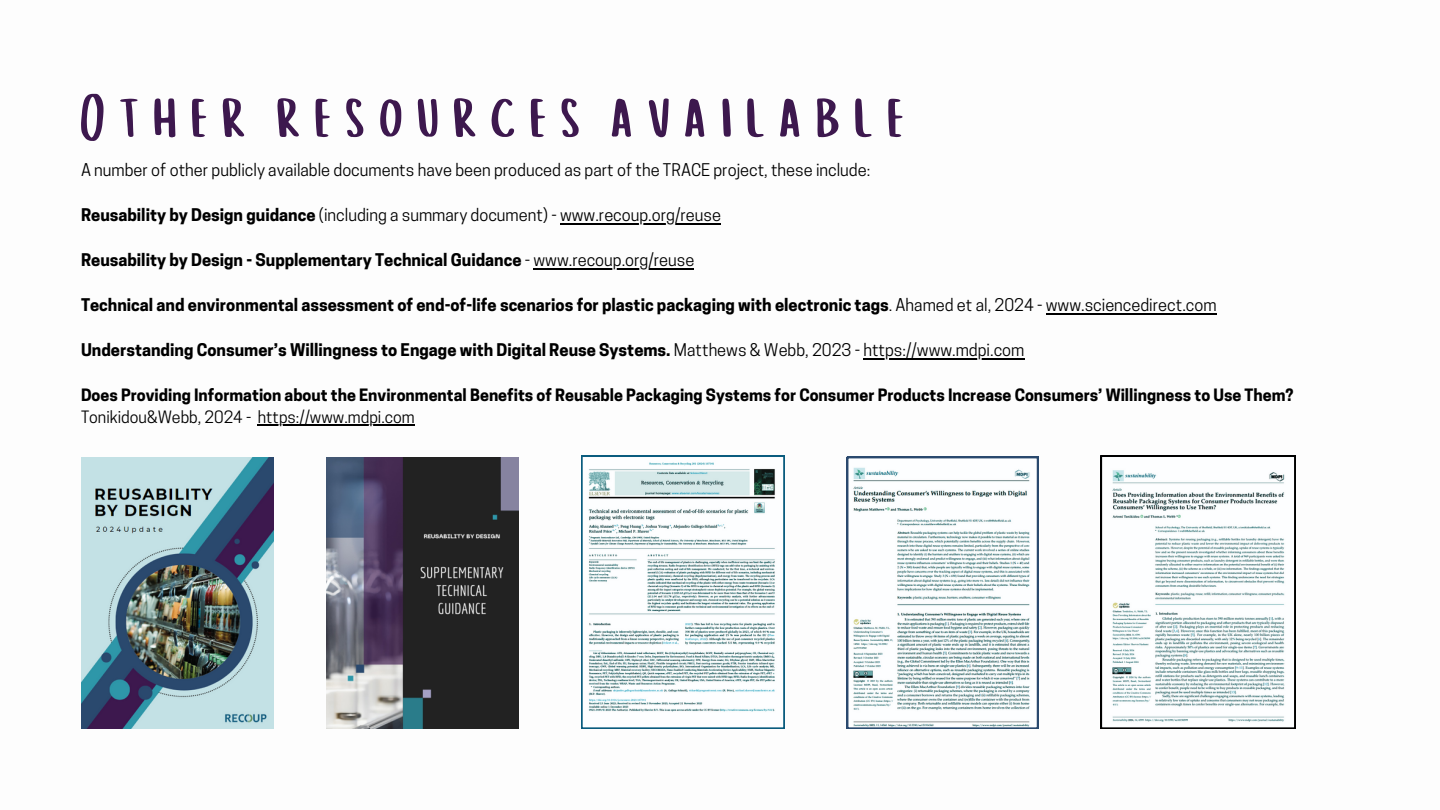
<style>
.page{position:relative;width:1440px;height:810px;background:#fff}
.page>*{position:absolute;margin:0;border:0;box-sizing:border-box;transform-origin:0 0}
.t1{font:67px "Cup Cakes";color:#3d184e}
.t2{font:700 16.4px "Cooper Hewitt";color:#000}
.t3{font:16.4px "Cooper Hewitt";color:#000}
.t4{font:700 16px/21.8px "Cooper Hewitt";color:#000}
.s1{font-weight:700}
.s2{font-weight:400}
</style>
<div class="page">
<img style="left:327px;top:457px;width:192px;height:272px">
<svg style="left:581px;top:456px;width:203px;height:273px"></svg>
<svg style="left:847px;top:457px;width:191px;height:272px"></svg>
<svg style="left:1101px;top:456px;width:195px;height:273px"></svg>
<img style="left:81px;top:457px;width:193px;height:272px">
<hr style="left:560px;top:223px;width:161px;height:1px;background:#000">
<hr style="left:534px;top:268px;width:160px;height:1px;background:#000">
<hr style="left:1046px;top:313px;width:171px;height:1px;background:#000">
<hr style="left:863px;top:358px;width:161px;height:1px;background:#000">
<hr style="left:258px;top:425px;width:157px;height:1px;background:#000">
<h1 class="t1" style="left:81px;top:74px;width:840px">OTHER RESOURCES AVAILABLE</h1>
<p class="t3" style="left:81px;top:164px;width:791px">A number of other publicly available documents have been produced as part of the TRACE project, these include:</p>
<p class="t3" style="left:81px;top:209px;width:641px"><span class="s1">Reusability by Design guidance</span> (including a summary document) - www.recoup.org/reuse</p>
<p class="t2" style="left:81px;top:254px;width:615px">Reusability by Design - Supplementary Technical Guidance <span class="s2">- www.recoup.org/reuse</span></p>
<p class="t2" style="left:81px;top:299px;width:1137px">Technical and environmental assessment of end-of-life scenarios for plastic packaging with electronic tags<span class="s2">. Ahamed et al, 2024 - www.sciencedirect.com</span></p>
<p class="t2" style="left:81px;top:344px;width:945px">Understanding Consumer’s Willingness to Engage with Digital Reuse Systems. <span class="s2">Matthews &amp; Webb, 2023 - https://www.mdpi.com</span></p>
<p class="t4" style="left:81px;top:387px;width:1214px">Does Providing Information about the Environmental Benefits of Reusable Packaging Systems for Consumer Products Increase Consumers’ Willingness to Use Them?<br><span class="s2">Tonikidou&amp;Webb, 2024 - https://www.mdpi.com</span></p>
</div>
